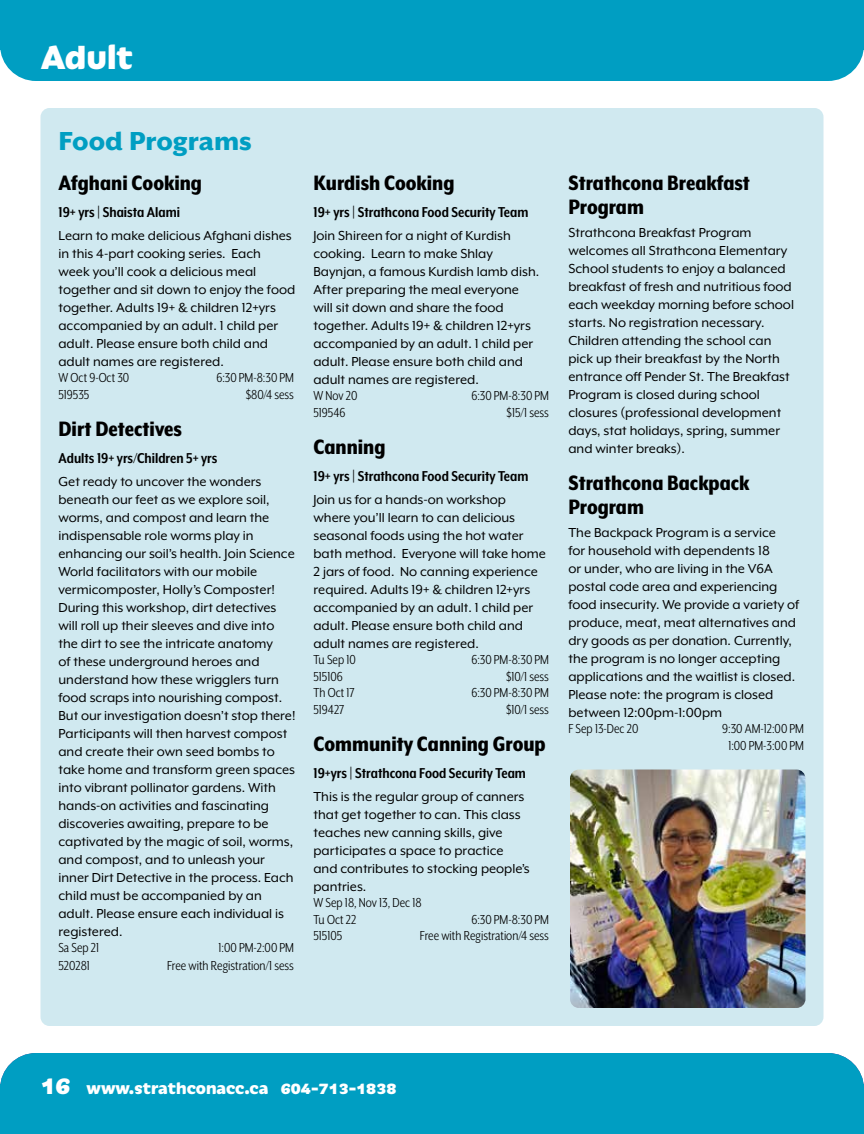
<style>
.page{position:relative;width:864px;height:1134px;background:#fff}
.page>*{position:absolute;margin:0;border:0;box-sizing:border-box;transform-origin:0 0}
.t1{font:800 36px "Iskra";color:#fff}
.t2{font:800 30px "Mr Eaves XL San OT";color:#009ec2}
.t3{font:800 24px/24px "Mr Eaves XL Mod Nar OT";color:#000}
.t4{font:800 18px "Iskra";color:#fff}
.t5{font:700 16.5px "Mr Eaves XL Mod Nar OT";color:#000}
.t6{font:15px/18px "Mr Eaves XL Mod OT";color:#000}
.t7{font:15px/16.5px "Mr Eaves XL San Nar OT";color:#000}
.s1{font-size:27px}
</style>
<div class="page">
<div style="left:0;top:0;width:864px;height:81px;background:#009ec2"></div>
<div style="left:0;top:1053px;width:864px;height:81px;background:#009ec2"></div>
<div style="left:40px;top:108px;width:784px;height:918px;background:#d0e9f0;border-radius:9px"></div>
<img style="left:570px;top:770px;width:236px;height:238px">
<h1 class="t1" style="left:40px;top:30px;width:94px">Adult</h1>
<h2 class="t2" style="left:58px;top:126px;width:195px">Food Programs</h2>
<h3 class="t3" style="left:58px;top:171px;width:145px">Afghani Cooking</h3>
<p class="t5" style="left:58px;top:203px;width:123px">19+ yrs | Shaista Alami</p>
<p class="t6" style="left:58px;top:226px;width:238px">Learn to make delicious Afghani dishes in this 4-part cooking series. Each week you’ll cook a delicious meal together and sit down to enjoy the food together. Adults 19+ &amp; children 12+yrs accompanied by an adult. 1 child per adult. Please ensure both child and adult names are registered.</p>
<p class="t7" style="left:58px;top:369px;width:72px">W Oct 9-Oct 30</p>
<p class="t7" style="left:216px;top:369px;width:79px">6:30 PM-8:30 PM</p>
<p class="t7" style="left:58px;top:386px;width:32px">519535</p>
<p class="t7" style="left:246px;top:386px;width:50px">$80/4 sess</p>
<h3 class="t3" style="left:58px;top:417px;width:125px">Dirt Detectives</h3>
<p class="t5" style="left:58px;top:449px;width:160px">Adults 19+ yrs/Children 5+ yrs</p>
<p class="t6" style="left:58px;top:472px;width:239px">Get ready to uncover the wonders beneath our feet as we explore soil, worms, and compost and learn the indispensable role worms play in enhancing our soil’s health. Join Science World facilitators with our mobile vermicomposter, Holly’s Composter!<br>During this workshop, dirt detectives will roll up their sleeves and dive into the dirt to see the intricate anatomy<br>of these underground heroes and understand how these wrigglers turn food scraps into nourishing compost.<br>But our investigation doesn’t stop there!<br>Participants will then harvest compost and create their own seed bombs to take home and transform green spaces into vibrant pollinator gardens. With hands-on activities and fascinating discoveries awaiting, prepare to be captivated by the magic of soil, worms, and compost, and to unleash your inner Dirt Detective in the process. Each child must be accompanied by an adult. Please ensure each individual is registered.</p>
<p class="t7" style="left:58px;top:939px;width:42px">Sa Sep 21</p>
<p class="t7" style="left:219px;top:939px;width:77px">1:00 PM-2:00 PM</p>
<p class="t7" style="left:58px;top:957px;width:33px">520281</p>
<p class="t7" style="left:167px;top:957px;width:128px">Free with Registration/1 sess</p>
<h3 class="t3" style="left:314px;top:171px;width:143px">Kurdish Cooking</h3>
<p class="t5" style="left:314px;top:203px;width:217px">19+ yrs | Strathcona Food Security Team</p>
<p class="t6" style="left:314px;top:226px;width:227px">Join Shireen for a night of Kurdish cooking. Learn to make Shlay Baynjan, a famous Kurdish lamb dish.<br>After preparing the meal everyone will sit down and share the food together. Adults 19+ &amp; children 12+yrs accompanied by an adult. 1 child per adult. Please ensure both child and adult names are registered.</p>
<p class="t7" style="left:314px;top:387px;width:45px">W Nov 20</p>
<p class="t7" style="left:471px;top:387px;width:79px">6:30 PM-8:30 PM</p>
<p class="t7" style="left:314px;top:404px;width:33px">519546</p>
<p class="t7" style="left:507px;top:404px;width:44px">$15/1 sess</p>
<h3 class="t3" style="left:314px;top:435px;width:74px">Canning</h3>
<p class="t5" style="left:314px;top:467px;width:217px">19+ yrs | Strathcona Food Security Team</p>
<p class="t6" style="left:314px;top:490px;width:234px">Join us for a hands-on workshop where you’ll learn to can delicious seasonal foods using the hot water bath method. Everyone will take home 2 jars of food. No canning experience required. Adults 19+ &amp; children 12+yrs accompanied by an adult. 1 child per adult. Please ensure both child and adult names are registered.</p>
<p class="t7" style="left:314px;top:651px;width:44px">Tu Sep 10</p>
<p class="t7" style="left:471px;top:651px;width:79px">6:30 PM-8:30 PM</p>
<p class="t7" style="left:314px;top:668px;width:31px">515106</p>
<p class="t7" style="left:506px;top:668px;width:44px">$10/1 sess</p>
<p class="t7" style="left:314px;top:684px;width:43px">Th Oct 17</p>
<p class="t7" style="left:471px;top:684px;width:79px">6:30 PM-8:30 PM</p>
<p class="t7" style="left:314px;top:701px;width:32px">519427</p>
<p class="t7" style="left:506px;top:701px;width:44px">$10/1 sess</p>
<h3 class="t3" style="left:314px;top:732px;width:234px">Community Canning Group</h3>
<p class="t5" style="left:314px;top:764px;width:214px">19+yrs | Strathcona Food Security Team</p>
<p class="t6" style="left:314px;top:787px;width:218px">This is the regular group of canners that get together to can. This class teaches new canning skills, give participates a space to practice and contributes to stocking people’s pantries.</p>
<p class="t7" style="left:314px;top:894px;width:110px">W Sep 18, Nov 13, Dec 18<br>Tu Oct 22</p>
<p class="t7" style="left:471px;top:911px;width:79px">6:30 PM-8:30 PM</p>
<p class="t7" style="left:314px;top:927px;width:30px">515105</p>
<p class="t7" style="left:420px;top:927px;width:131px">Free with Registration/4 sess</p>
<h3 class="t3" style="left:568px;top:171px;width:183px">Strathcona Breakfast<br>Program</h3>
<p class="t6" style="left:568px;top:223px;width:227px">Strathcona Breakfast Program welcomes all Strathcona Elementary School students to enjoy a balanced breakfast of fresh and nutritious food each weekday morning before school starts. No registration necessary.<br>Children attending the school can pick up their breakfast by the North entrance off Pender St. The Breakfast Program is closed during school closures (professional development days, stat holidays, spring, summer and winter breaks).</p>
<h3 class="t3" style="left:568px;top:471px;width:182px">Strathcona Backpack<br>Program</h3>
<p class="t6" style="left:568px;top:523px;width:232px">The Backpack Program is a service<br>for household with dependents 18<br>or under, who are living in the V6A postal code area and experiencing food insecurity. We provide a variety of produce, meat, meat alternatives and dry goods as per donation. Currently, the program is no longer accepting applications and the waitlist is closed.<br>Please note: the program is closed between 12:00pm-1:00pm</p>
<p class="t7" style="left:568px;top:720px;width:71px">F Sep 13-Dec 20</p>
<p class="t7" style="left:722px;top:720px;width:83px;text-align:center">9:30 AM-12:00 PM<br>1:00 PM-3:00 PM</p>
<p class="t4" style="left:40px;top:1074px;width:357px"><span class="s1">16</span> www.strathconacc.ca 604-713-1838</p>
</div>
